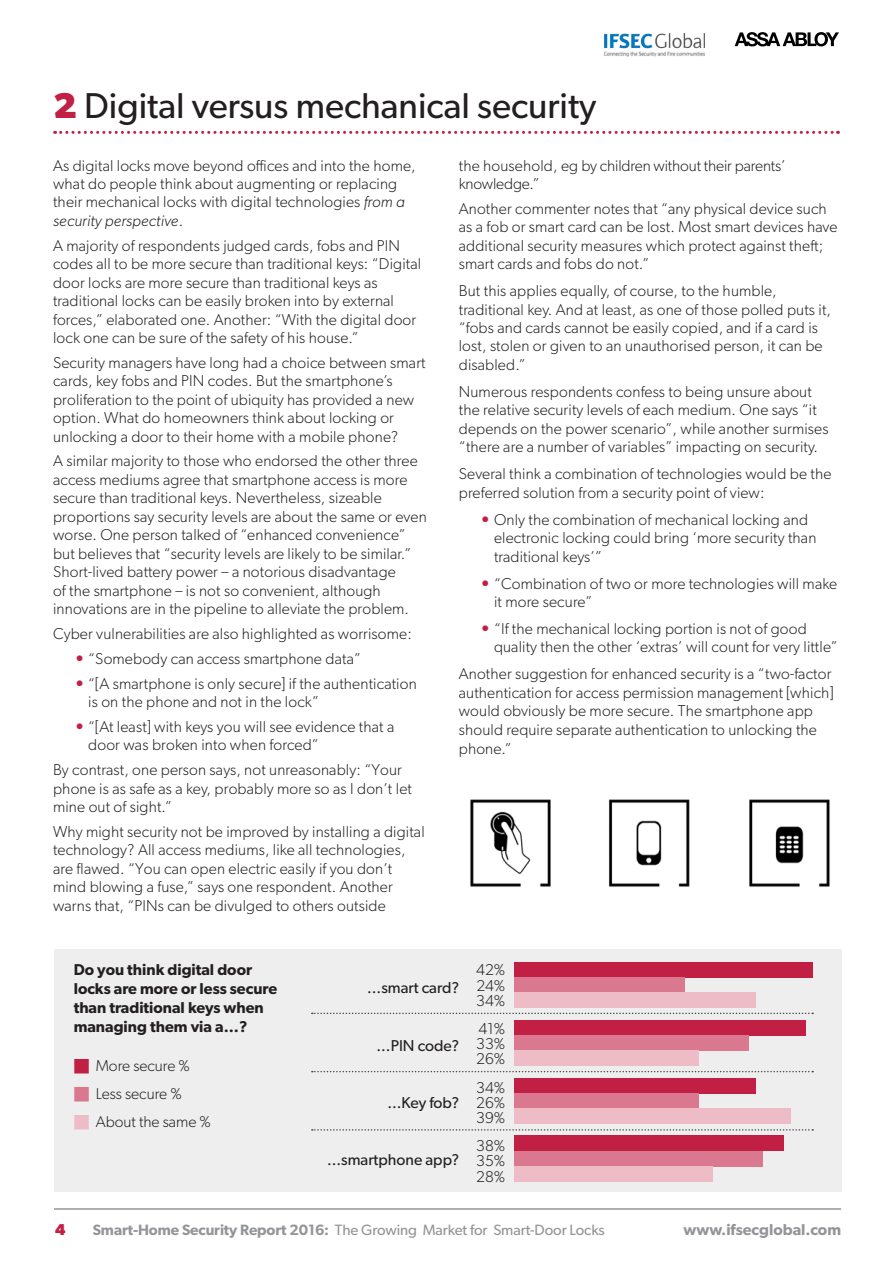
<style>
.page{position:relative;width:893px;height:1263px;background:#fff}
.page>*{position:absolute;margin:0;border:0;box-sizing:border-box;transform-origin:0 0}
.Chapter_head{font:36px "Gibson";color:#231f20}
.body_copy{font:300 15.75px/18.5px "Gibson";letter-spacing:.01em;color:#231f20}
.chart_head{font:600 15.75px/19px "Gibson";color:#231f20}
.body_copy-2{font:300 15.75px/18.5px "Gibson";letter-spacing:-.01em;color:#231f20}
.body_copy-3{font:15.75px "Gibson";color:#231f20}
.t1{font:600 15.75px "Gibson";color:#939598}
.t2{font:700 15.75px "Gibson";color:#c21f45}
.t3{font:15px "Gibson";letter-spacing:-.005em;color:#939598}
.s1{font-weight:700;color:#c21f45}
.s2{font-style:italic}
.s3{color:#c21f45}
.s4{color:#da788f}
.s5{color:#edbcc7}
.s6{font-weight:600}
</style>
<div class="page">
<svg style="left:735px;top:32px;width:104px;height:14px"></svg>
<hr style="left:54px;top:1208px;width:787px;height:2px;background:#939598">
<img style="left:604px;top:33px;width:101px;height:24px">
<svg style="left:55px;top:131px;width:783px;height:3px"></svg>
<div style="left:54px;top:949px;width:787px;height:242px;background:#eee"></div>
<div style="left:514px;top:962px;width:298px;height:16px;background:#c21f45"></div>
<div style="left:514px;top:1020px;width:291px;height:15px;background:#c21f45"></div>
<div style="left:514px;top:1078px;width:241px;height:15px;background:#c21f45"></div>
<div style="left:514px;top:1136px;width:270px;height:15px;background:#c21f45"></div>
<div style="left:514px;top:978px;width:170px;height:15px;background:#da788f"></div>
<div style="left:514px;top:1035px;width:234px;height:15px;background:#da788f"></div>
<div style="left:514px;top:1093px;width:185px;height:15px;background:#da788f"></div>
<div style="left:514px;top:1151px;width:248px;height:15px;background:#da788f"></div>
<div style="left:514px;top:993px;width:241px;height:15px;background:#edbcc7"></div>
<div style="left:514px;top:1050px;width:185px;height:16px;background:#edbcc7"></div>
<div style="left:514px;top:1108px;width:277px;height:15px;background:#edbcc7"></div>
<div style="left:514px;top:1166px;width:199px;height:15px;background:#edbcc7"></div>
<svg style="left:312px;top:1012px;width:501px;height:2px"></svg>
<svg style="left:312px;top:1071px;width:501px;height:1px"></svg>
<svg style="left:312px;top:1129px;width:501px;height:1px"></svg>
<img style="left:470px;top:799px;width:360px;height:88px">
<p class="Chapter_head" style="left:53px;top:84px;width:545px"><span class="s1">2</span> Digital versus mechanical security</p>
<p class="body_copy" style="left:53px;top:156px;width:364px">As digital locks move beyond offices and into the home, what do people think about augmenting or replacing their mechanical locks with digital technologies <span class="s2">from a security perspective</span>.</p>
<p class="body_copy" style="left:53px;top:236px;width:370px">A majority of respondents judged cards, fobs and PIN codes all to be more secure than traditional keys: “Digital door locks are more secure than traditional keys as traditional locks can be easily broken into by external forces,” elaborated one. Another: “With the digital door lock one can be sure of the safety of his house.”</p>
<p class="body_copy" style="left:53px;top:353px;width:374px">Security managers have long had a choice between smart cards, key fobs and PIN codes. But the smartphone’s proliferation to the point of ubiquity has provided a new option. What do homeowners think about locking or unlocking a door to their home with a mobile phone?</p>
<p class="body_copy" style="left:53px;top:452px;width:375px">A similar majority to those who endorsed the other three access mediums agree that smartphone access is more secure than traditional keys. Nevertheless, sizeable proportions say security levels are about the same or even worse. One person talked of “enhanced convenience” but believes that “security levels are likely to be similar.” Short-lived battery power – a notorious disadvantage<br>of the smartphone – is not so convenient, although innovations are in the pipeline to alleviate the problem.</p>
<p class="body_copy" style="left:53px;top:624px;width:360px">Cyber vulnerabilities are also highlighted as worrisome:</p>
<p class="body_copy" style="left:74px;top:649px;width:288px"><span class="s1">•</span> “Somebody can access smartphone data”</p>
<p class="body_copy" style="left:88px;top:674px;width:330px;text-indent:-14px"><span class="s1">•</span> “[A smartphone is only secure] if the authentication is on the phone and not in the lock”</p>
<p class="body_copy" style="left:88px;top:717px;width:308px;text-indent:-14px"><span class="s1">•</span> “[At least] with keys you will see evidence that a door was broken into when forced”</p>
<p class="body_copy" style="left:53px;top:760px;width:360px">By contrast, one person says, not unreasonably: “Your phone is as safe as a key, probably more so as I don’t let mine out of sight.”</p>
<p class="body_copy" style="left:53px;top:822px;width:373px">Why might security not be improved by installing a digital technology? All access mediums, like all technologies, are flawed. “You can open electric easily if you don’t mind blowing a fuse,” says one respondent. Another warns that, “PINs can be divulged to others outside</p>
<p class="body_copy-2" style="left:459px;top:156px;width:328px">the household, eg by children without their parents’ knowledge.”</p>
<p class="body_copy" style="left:459px;top:199px;width:380px">Another commenter notes that “any physical device such as a fob or smart card can be lost. Most smart devices have additional security measures which protect against theft; smart cards and fobs do not.”</p>
<p class="body_copy" style="left:459px;top:281px;width:374px">But this applies equally, of course, to the humble, traditional key. And at least, as one of those polled puts it, “fobs and cards cannot be easily copied, and if a card is lost, stolen or given to an unauthorised person, it can be disabled.”</p>
<p class="body_copy" style="left:459px;top:382px;width:371px">Numerous respondents confess to being unsure about the relative security levels of each medium. One says “it depends on the power scenario”, while another surmises “there are a number of variables” impacting on security.</p>
<p class="body_copy" style="left:459px;top:464px;width:374px">Several think a combination of technologies would be the preferred solution from a security point of view:</p>
<p class="body_copy" style="left:494px;top:510px;width:324px;text-indent:-14px"><span class="s1">•</span> Only the combination of mechanical locking and electronic locking could bring ‘more security than traditional keys’”</p>
<p class="body_copy" style="left:494px;top:574px;width:345px;text-indent:-14px"><span class="s1">•</span> “Combination of two or more technologies will make it more secure”</p>
<p class="body_copy" style="left:494px;top:619px;width:345px;text-indent:-14px"><span class="s1">•</span> “If the mechanical locking portion is not of good quality then the other ‘extras’ will count for very little”</p>
<p class="body_copy" style="left:459px;top:664px;width:376px">Another suggestion for enhanced security is a “two-factor authentication for access permission management [which] would obviously be more secure. The smartphone app should require separate authentication to unlocking the phone.”</p>
<p class="chart_head" style="left:74px;top:960px;width:205px">Do you think digital door locks are more or less secure than traditional keys when managing them via a...?</p>
<p class="body_copy" style="left:74px;top:1056px;width:118px"><span class="s3">■</span> More secure %</p>
<p class="body_copy" style="left:74px;top:1084px;width:110px"><span class="s4">■</span> Less secure %</p>
<p class="body_copy" style="left:74px;top:1112px;width:139px"><span class="s5">■</span> About the same %</p>
<p class="body_copy-3" style="left:367px;top:978px;width:94px">...smart card?</p>
<p class="body_copy-3" style="left:376px;top:1036px;width:84px">...PIN code?</p>
<p class="body_copy-3" style="left:387px;top:1093px;width:73px">...Key fob?</p>
<p class="body_copy-3" style="left:327px;top:1150px;width:134px">...smartphone app?</p>
<p class="body_copy" style="left:476px;top:962px;width:31px;line-height:15.3px;text-align:justify">42% 24% 34%</p>
<p class="body_copy" style="left:476px;top:1020px;width:31px;line-height:15.3px;text-align:justify">41% 33% 26%</p>
<p class="body_copy" style="left:476px;top:1079px;width:31px;line-height:15.3px;text-align:justify">34% 26% 39%</p>
<p class="body_copy" style="left:476px;top:1138px;width:31px;line-height:15.3px;text-align:justify">38% 35% 28%</p>
<p class="t2" style="left:55px;top:1220px;width:12px">4</p>
<p class="t3" style="left:93px;top:1221px;width:513px"><span class="s6">Smart-Home Security Report 2016:</span> The Growing Market for Smart-Door Locks</p>
<p class="t1" style="left:683px;top:1220px;width:159px">www.ifsecglobal.com</p>
</div>
